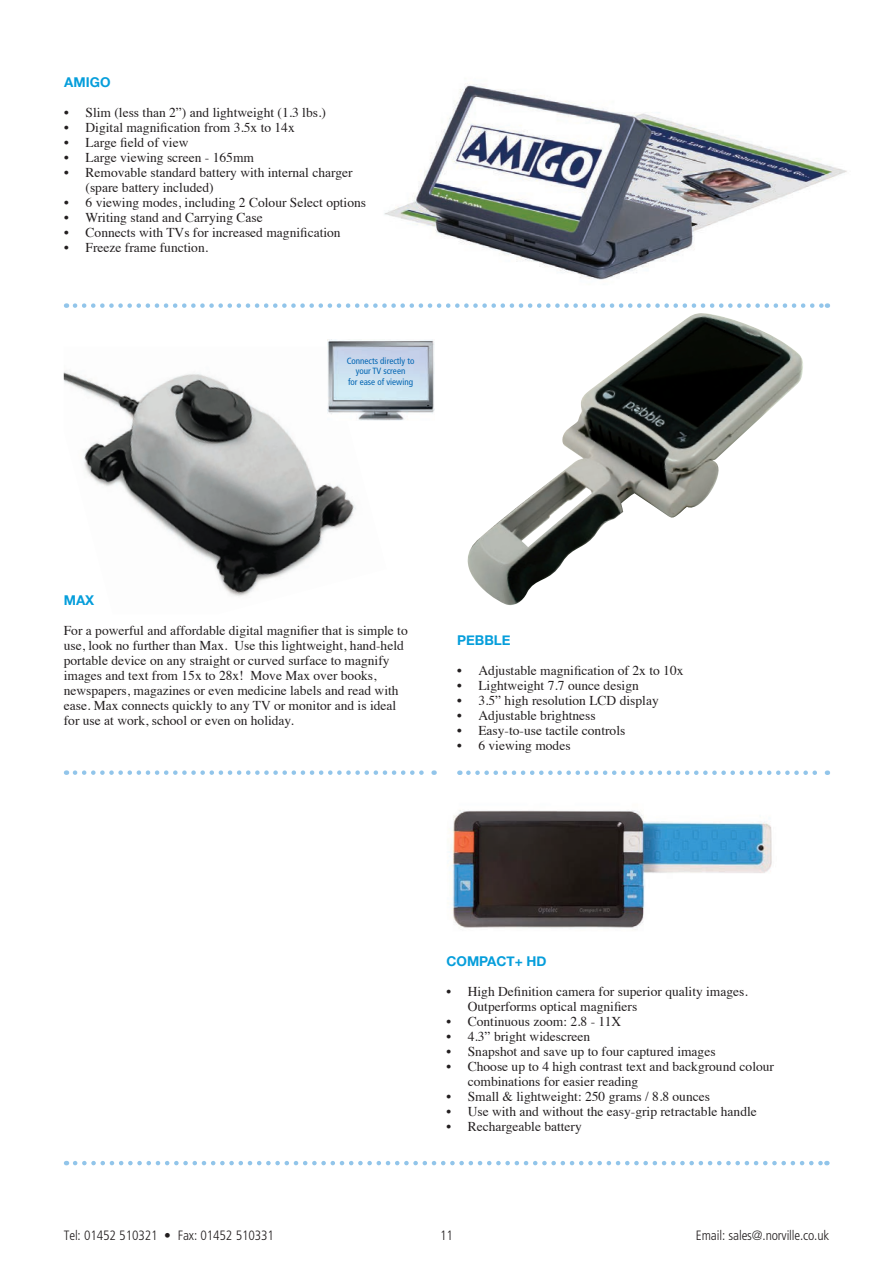
<style>
.page{position:relative;width:893px;height:1263px;background:#fff}
.page>*{position:absolute;margin:0;border:0;box-sizing:border-box;transform-origin:0 0}
.LVA_Details{font:13.5px/15px "Times";color:#231f20}
.Body_copy_sans{font:300 condensed 13.5px "Frutiger LT Pro";letter-spacing:-.01em;color:#231f20}
.LVA_Title{font:700 13.5px "Helvetica Neue";color:#069edb}
.t1{font:condensed 9px "Frutiger LT Pro";color:#0166b3}
</style>
<div class="page">
<img style="left:64px;top:371px;width:323px;height:226px">
<img style="left:384px;top:83px;width:463px;height:197px">
<img style="left:449px;top:810px;width:323px;height:120px">
<img style="left:327px;top:339px;width:107px;height:81px">
<svg style="left:468px;top:770px;width:360px;height:5px"></svg>
<svg style="left:75px;top:303px;width:753px;height:5px"></svg>
<svg style="left:75px;top:1161px;width:752px;height:4px"></svg>
<img style="left:467px;top:313px;width:336px;height:293px">
<svg style="left:75px;top:770px;width:360px;height:5px"></svg>
<p class="LVA_Title" style="left:64px;top:72px;width:48px">AMIGO</p>
<p class="LVA_Details" style="left:64px;top:104px;width:263px">• Slim (less than 2”) and lightweight (1.3 lbs.)</p>
<p class="LVA_Details" style="left:64px;top:119px;width:232px">• Digital magnification from 3.5x to 14x</p>
<p class="LVA_Details" style="left:64px;top:134px;width:126px">• Large field of view</p>
<p class="LVA_Details" style="left:64px;top:149px;width:191px">• Large viewing screen - 165mm</p>
<p class="LVA_Details" style="left:86px;top:164px;width:269px;text-indent:-21px">• Removable standard battery with internal charger (spare battery included)</p>
<p class="LVA_Details" style="left:64px;top:194px;width:303px">• 6 viewing modes, including 2 Colour Select options</p>
<p class="LVA_Details" style="left:64px;top:209px;width:200px">• Writing stand and Carrying Case</p>
<p class="LVA_Details" style="left:64px;top:224px;width:278px">• Connects with TVs for increased magnification</p>
<p class="LVA_Details" style="left:64px;top:239px;width:145px">• Freeze frame function.</p>
<p class="t1" style="left:347px;top:355px;width:69px">Connects directly to</p>
<p class="t1" style="left:356px;top:366px;width:51px">your TV screen</p>
<p class="t1" style="left:348px;top:377px;width:67px">for ease of viewing</p>
<p class="LVA_Title" style="left:64px;top:590px;width:32px">MAX</p>
<p class="LVA_Details" style="left:64px;top:622px;width:345px">For a powerful and affordable digital magnifier that is simple to use, look no further than Max. Use this lightweight, hand-held portable device on any straight or curved surface to magnify images and text from 15x to 28x! Move Max over books, newspapers, magazines or even medicine labels and read with ease. Max connects quickly to any TV or monitor and is ideal for use at work, school or even on holiday.</p>
<p class="LVA_Title" style="left:457px;top:629px;width:55px">PEBBLE</p>
<p class="LVA_Details" style="left:457px;top:661px;width:228px">• Adjustable magnification of 2x to 10x</p>
<p class="LVA_Details" style="left:457px;top:676px;width:183px">• Lightweight 7.7 ounce design</p>
<p class="LVA_Details" style="left:457px;top:691px;width:203px">• 3.5” high resolution LCD display</p>
<p class="LVA_Details" style="left:457px;top:706px;width:140px">• Adjustable brightness</p>
<p class="LVA_Details" style="left:457px;top:721px;width:170px">• Easy-to-use tactile controls</p>
<p class="LVA_Details" style="left:457px;top:736px;width:115px">• 6 viewing modes</p>
<p class="LVA_Title" style="left:446px;top:950px;width:102px">COMPACT+ HD</p>
<p class="LVA_Details" style="left:468px;top:983px;width:282px;text-indent:-21px">• High Definition camera for superior quality images.<br>Outperforms optical magnifiers</p>
<p class="LVA_Details" style="left:446px;top:1013px;width:176px">• Continuous zoom: 2.8 - 11X</p>
<p class="LVA_Details" style="left:446px;top:1028px;width:145px">• 4.3” bright widescreen</p>
<p class="LVA_Details" style="left:446px;top:1043px;width:271px">• Snapshot and save up to four captured images</p>
<p class="LVA_Details" style="left:468px;top:1058px;width:308px;text-indent:-21px">• Choose up to 4 high contrast text and background colour combinations for easier reading</p>
<p class="LVA_Details" style="left:446px;top:1088px;width:265px">• Small &amp; lightweight: 250 grams / 8.8 ounces</p>
<p class="LVA_Details" style="left:446px;top:1103px;width:312px">• Use with and without the easy-grip retractable handle</p>
<p class="LVA_Details" style="left:446px;top:1118px;width:137px">• Rechargeable battery</p>
<p class="Body_copy_sans" style="left:64px;top:1228px;width:212px">Tel: 01452 510321 • Fax: 01452 510331</p>
<p class="Body_copy_sans" style="left:440px;top:1228px;width:14px">11</p>
<p class="Body_copy_sans" style="left:696px;top:1228px;width:135px">Email: sales@.norville.co.uk</p>
</div>
